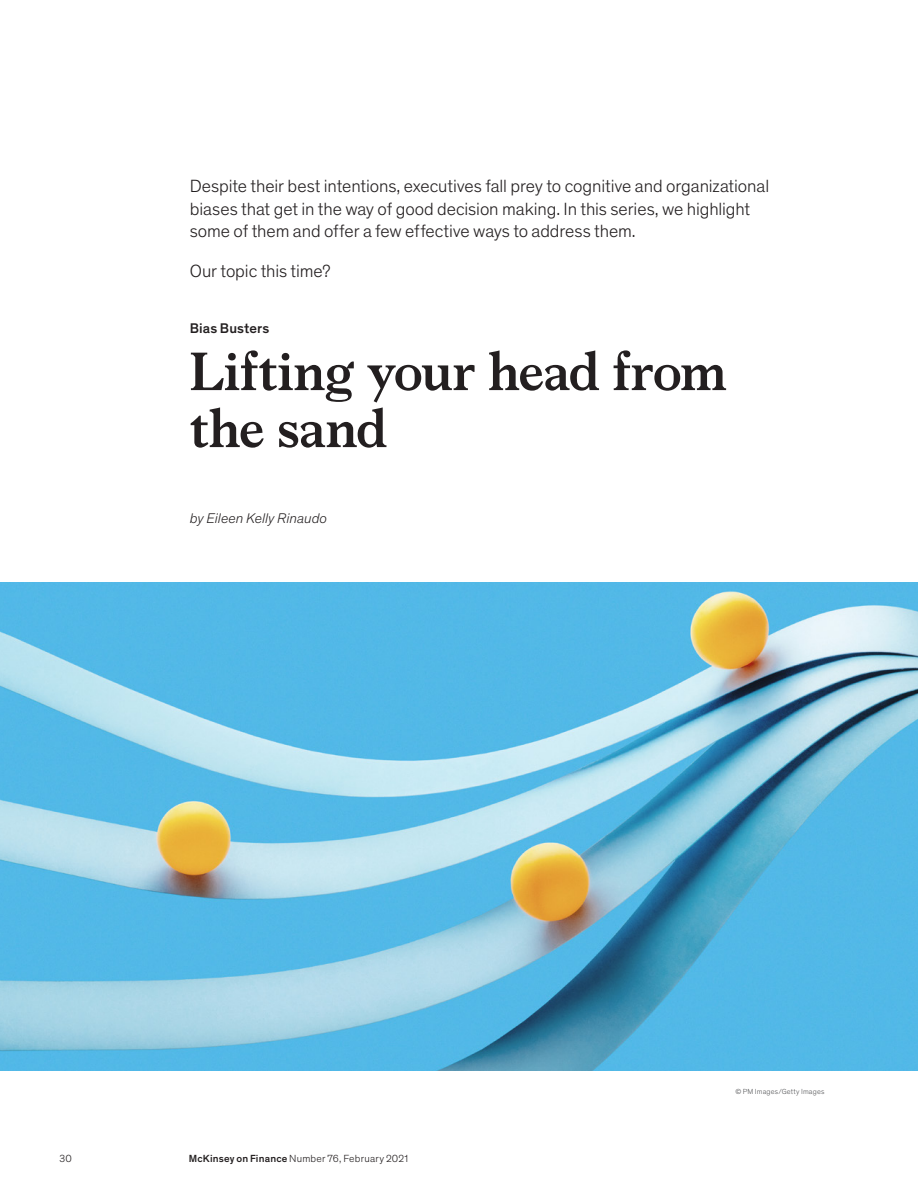
<style>
.page{position:relative;width:918px;height:1188px;background:#fff}
.page>*{position:absolute;margin:0;border:0;box-sizing:border-box;transform-origin:0 0}
.Title_of_article-bla{font:700 54px/57px "Bower";letter-spacing:-.005em;color:#231f20}
.Bias_Busters_dek{font:300 18px/22.5px "Mc Kinsey Sans";letter-spacing:-.005em;color:#231f20}
.Author_byline{font:italic 300 14.25px "Mc Kinsey Sans";letter-spacing:.005em;color:#231f20}
.Eyebrow{font:500 14.25px "Mc Kinsey Sans";letter-spacing:.01em;color:#231f20}
.t1{font:300 10.5px "Mc Kinsey Sans";letter-spacing:.015em;color:#231f20}
.Art_Photo_credit{font:300 7.5px "Mc Kinsey Sans";letter-spacing:.02em;color:#57585a}
.s1{font-weight:500}
</style>
<div class="page">
<img style="left:0;top:582px;width:918px;height:488px">
<p class="Bias_Busters_dek" style="left:190px;top:174px;width:581px">Despite their best intentions, executives fall prey to cognitive and organizational biases that get in the way of good decision making. In this series, we highlight some of them and offer a few effective ways to address them.</p>
<p class="Bias_Busters_dek" style="left:190px;top:259px;width:142px">Our topic this time?</p>
<p class="Eyebrow" style="left:190px;top:318px;width:81px">Bias Busters</p>
<p class="Title_of_article-bla" style="left:190px;top:339px;width:538px">Lifting your head from the sand</p>
<p class="Author_byline" style="left:190px;top:508px;width:139px">by Eileen Kelly Rinaudo</p>
<p class="t1" style="left:60px;top:1151px;width:14px">30</p>
<p class="t1" style="left:189px;top:1151px;width:221px"><span class="s1">McKinsey on Finance</span> Number 76, February 2021</p>
<p class="Art_Photo_credit" style="left:735px;top:1087px;width:91px">© PM Images/Getty Images</p>
</div>
